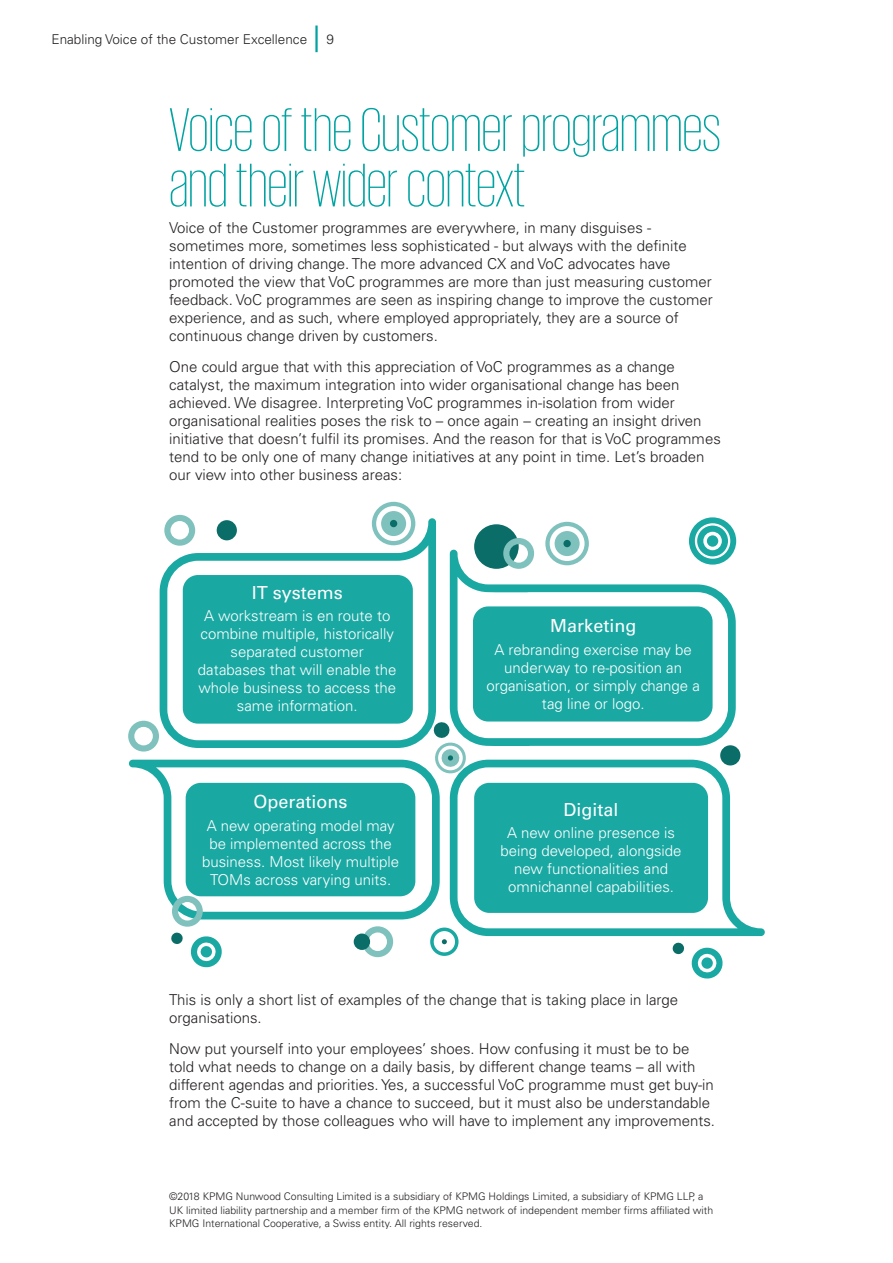
<style>
.page{position:relative;width:893px;height:1263px;background:#fff}
.page>*{position:absolute;margin:0;border:0;box-sizing:border-box;transform-origin:0 0}
.t1{font:200 63px/55.5px "KPMG";color:#00a3a1}
.t2{font:18px "Univers LT Std";color:#fff}
.t3{font:300 15px/18px "Univers LT Std";color:#231f20}
.t4{font:300 15px/18px "Univers LT Std";color:#fff;text-align:center}
.t5{font:300 13.5px "Univers LT Std";color:#231f20}
.t6{font:300 10.5px/13.5px "Univers LT Std";color:#231f20}
</style>
<div class="page">
<hr style="left:315px;top:26px;width:3px;height:26px;background:#00a3a1">
<svg style="left:129px;top:760px;width:311px;height:159px"></svg>
<div style="left:186px;top:783px;width:229px;height:113px;background:#1aa8a3;border-radius:15px"></div>
<svg style="left:450px;top:760px;width:315px;height:176px"></svg>
<div style="left:474px;top:783px;width:234px;height:130px;background:#1aa8a3;border-radius:15px"></div>
<svg style="left:160px;top:518px;width:276px;height:230px"></svg>
<div style="left:183px;top:575px;width:230px;height:149px;background:#1aa8a3;border-radius:15px"></div>
<svg style="left:450px;top:550px;width:286px;height:196px"></svg>
<div style="left:473px;top:606px;width:240px;height:115px;background:#1aa8a3;border-radius:15px"></div>
<svg style="left:128px;top:721px;width:31px;height:30px"></svg>
<div style="left:720px;top:745px;width:20px;height:20px;background:#0b6d67;border-radius:50%"></div>
<svg style="left:365px;top:926px;width:28px;height:31px"></svg>
<div style="left:354px;top:933px;width:16px;height:17px;background:#0b6d67;border-radius:50%"></div>
<svg style="left:430px;top:927px;width:29px;height:29px"></svg>
<svg style="left:372px;top:502px;width:43px;height:43px"></svg>
<svg style="left:164px;top:515px;width:31px;height:31px"></svg>
<div style="left:217px;top:520px;width:20px;height:20px;background:#0b6d67;border-radius:50%"></div>
<svg style="left:689px;top:517px;width:47px;height:48px"></svg>
<div style="left:707px;top:535px;width:11px;height:12px;background:#1aa8a3;border-radius:50%"></div>
<svg style="left:433px;top:721px;width:35px;height:54px"></svg>
<div style="left:474px;top:524px;width:45px;height:45px;background:#0b6d67;border-radius:50%"></div>
<svg style="left:545px;top:522px;width:44px;height:43px"></svg>
<svg style="left:503px;top:538px;width:31px;height:31px"></svg>
<svg style="left:672px;top:942px;width:12px;height:12px"></svg>
<svg style="left:691px;top:947px;width:32px;height:32px"></svg>
<svg style="left:171px;top:896px;width:52px;height:72px"></svg>
<p class="t5" style="left:51px;top:31px;width:257px">Enabling Voice of the Customer Excellence</p>
<p class="t5" style="left:326px;top:31px;width:9px">9</p>
<h1 class="t1" style="left:169px;top:101px;width:553px">Voice of the Customer programmes and their wider context</h1>
<p class="t3" style="left:169px;top:219px;width:545px">Voice of the Customer programmes are everywhere, in many disguises - sometimes more, sometimes less sophisticated - but always with the definite intention of driving change. The more advanced CX and VoC advocates have promoted the view that VoC programmes are more than just measuring customer feedback. VoC programmes are seen as inspiring change to improve the customer experience, and as such, where employed appropriately, they are a source of continuous change driven by customers.</p>
<p class="t3" style="left:169px;top:357px;width:553px">One could argue that with this appreciation of VoC programmes as a change catalyst, the maximum integration into wider organisational change has been achieved. We disagree. Interpreting VoC programmes in-isolation from wider organisational realities poses the risk to – once again – creating an insight driven initiative that doesn’t fulfil its promises. And the reason for that is VoC programmes tend to be only one of many change initiatives at any point in time. Let’s broaden our view into other business areas:</p>
<p class="t2" style="left:252px;top:582px;width:93px">IT systems</p>
<p class="t4" style="left:198px;top:607px;width:200px">A workstream is en route to combine multiple, historically separated customer databases that will enable the whole business to access the same information.</p>
<p class="t2" style="left:254px;top:791px;width:96px">Operations</p>
<p class="t4" style="left:202px;top:816px;width:199px">A new operating model may be implemented across the business. Most likely multiple<br>TOMs across varying units.</p>
<p class="t2" style="left:550px;top:615px;width:88px">Marketing</p>
<p class="t4" style="left:486px;top:640px;width:215px">A rebranding exercise may be underway to re-position an organisation, or simply change a tag line or logo.</p>
<p class="t2" style="left:564px;top:799px;width:57px">Digital</p>
<p class="t4" style="left:500px;top:824px;width:183px">A new online presence is being developed, alongside new functionalities and omnichannel capabilities.</p>
<p class="t3" style="left:169px;top:990px;width:511px">This is only a short list of examples of the change that is taking place in large organisations.</p>
<p class="t3" style="left:169px;top:1039px;width:547px">Now put yourself into your employees’ shoes. How confusing it must be to be told what needs to change on a daily basis, by different change teams – all with different agendas and priorities. Yes, a successful VoC programme must get buy-in from the C-suite to have a chance to succeed, but it must also be understandable and accepted by those colleagues who will have to implement any improvements.</p>
<p class="t6" style="left:169px;top:1190px;width:546px">©2018 KPMG Nunwood Consulting Limited is a subsidiary of KPMG Holdings Limited, a subsidiary of KPMG LLP, a<br>UK limited liability partnership and a member firm of the KPMG network of independent member firms affiliated with<br>KPMG International Cooperative, a Swiss entity. All rights reserved.</p>
</div>
